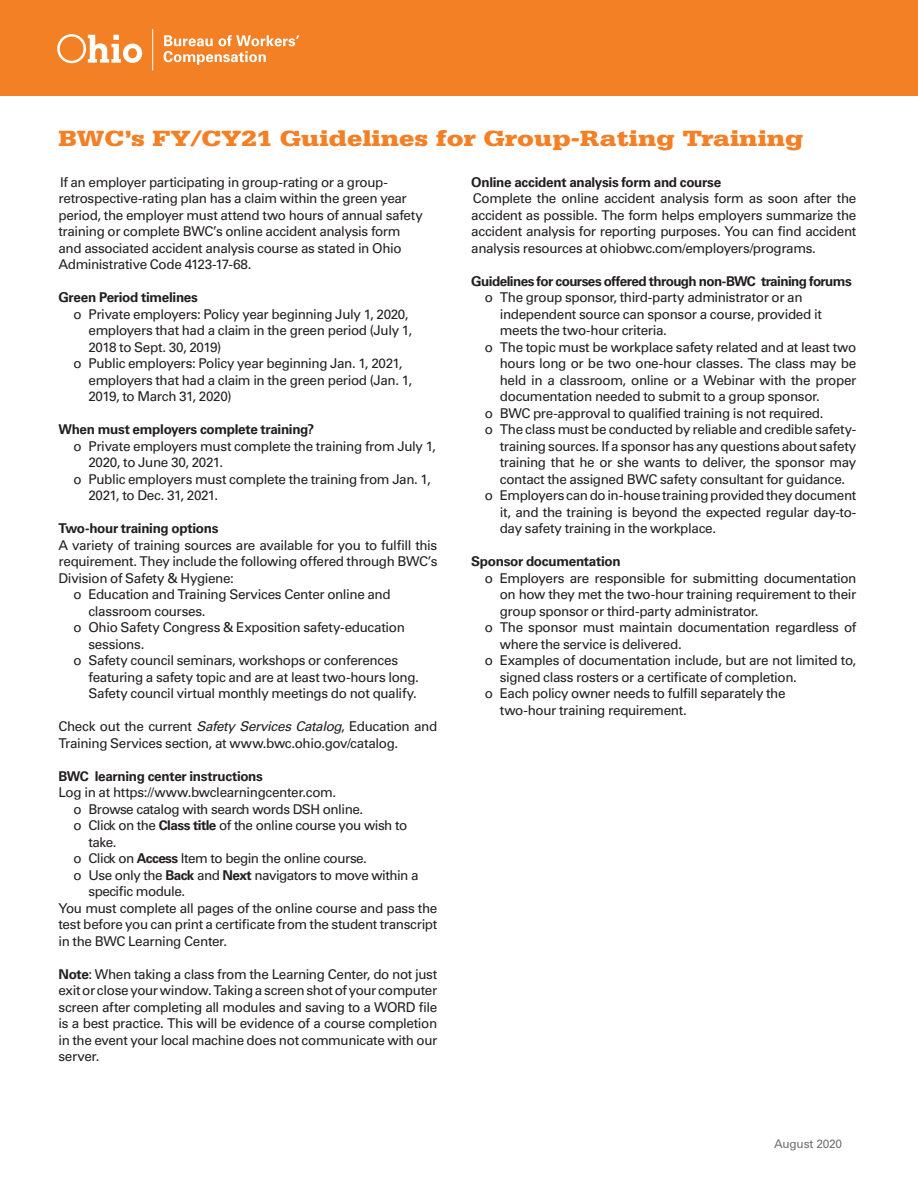
<style>
.page{position:relative;width:918px;height:1188px;background:#fff}
.page>*{position:absolute;margin:0;border:0;box-sizing:border-box;transform-origin:0 0}
.Body{font:900 23.25px "Serifa Std";color:#f48026;scale:1.19 1}
.Body-2{font:13.5px/16.5px "Univers LT Std";letter-spacing:-.03em;color:#231f20}
.Body-3{font:700 13.5px "Univers LT Std";letter-spacing:-.025em;color:#231f20}
.Body-4{font:700 13.5px "Univers LT Std";letter-spacing:-.045em;color:#231f20}
.t1{font:12px "Univers LT Std";letter-spacing:-.02em;color:#717074}
.s1{font-style:italic}
.s2{font-weight:700}
</style>
<div class="page">
<div style="left:0;top:0;width:918px;height:96px;background:#f48026"></div>
<svg style="left:57px;top:34px;width:85px;height:29px"></svg>
<svg style="left:164px;top:35px;width:135px;height:30px"></svg>
<hr style="left:152px;top:29px;width:1px;height:41px;background:#fff">
<p class="Body" style="left:58px;top:124px;width:628px">BWC’s FY/CY21 Guidelines for Group-Rating Training</p>
<p class="Body-3" style="left:471px;top:174px;width:251px">Online accident analysis form and course</p>
<p class="Body-2" style="left:471px;top:190px;width:387px;text-align:justify">Complete the online accident analysis form as soon after the accident as possible. The form helps employers summarize the accident analysis for reporting purposes. You can find accident analysis resources at ohiobwc.com/employers/programs.</p>
<p class="Body-4" style="left:471px;top:273px;width:382px">Guidelines for courses offered through non-BWC training forums</p>
<p class="Body-2" style="left:500px;top:289px;width:324px;text-indent:-15px">o The group sponsor, third-party administrator or an independent source can sponsor a course, provided it meets the two-hour criteria.</p>
<p class="Body-2" style="left:500px;top:339px;width:358px;text-align:justify;text-indent:-15px">o The topic must be workplace safety related and at least two hours long or be two one-hour classes. The class may be held in a classroom, online or a Webinar with the proper documentation needed to submit to a group sponsor.</p>
<p class="Body-2" style="left:485px;top:405px;width:340px">o BWC pre-approval to qualified training is not required.</p>
<p class="Body-2" style="left:500px;top:421px;width:358px;text-align:justify;text-indent:-15px">o The class must be conducted by reliable and credible safety&shy;training sources. If a sponsor has any questions about safety training that he or she wants to deliver, the sponsor may contact the assigned BWC safety consultant for guidance.</p>
<p class="Body-2" style="left:500px;top:487px;width:358px;text-align:justify;text-indent:-15px">o Employers can do in-house training provided they document it, and the training is beyond the expected regular day-to&shy;day safety training in the workplace.</p>
<p class="Body-3" style="left:471px;top:554px;width:151px">Sponsor documentation</p>
<p class="Body-2" style="left:500px;top:570px;width:358px;text-align:justify;text-indent:-15px">o Employers are responsible for submitting documentation on how they met the two-hour training requirement to their group sponsor or third-party administrator.</p>
<p class="Body-2" style="left:500px;top:619px;width:358px;text-indent:-15px">o The sponsor must maintain documentation regardless of where the service is delivered.</p>
<p class="Body-2" style="left:500px;top:652px;width:358px;text-indent:-15px">o Examples of documentation include, but are not limited to, signed class rosters or a certificate of completion.</p>
<p class="Body-2" style="left:485px;top:685px;width:302px">o Each policy owner needs to fulfill separately the</p>
<p class="Body-2" style="left:500px;top:702px;width:189px">two-hour training requirement.</p>
<p class="Body-2" style="left:58px;top:174px;width:366px">If an employer participating in group-rating or a group&shy;retrospective-rating plan has a claim within the green year period, the employer must attend two hours of annual safety training or complete BWC’s online accident analysis form and associated accident analysis course as stated in Ohio Administrative Code 4123-17-68.</p>
<p class="Body-3" style="left:58px;top:290px;width:141px">Green Period timelines</p>
<p class="Body-2" style="left:88px;top:306px;width:325px;text-indent:-15px">o Private employers: Policy year beginning July 1, 2020, employers that had a claim in the green period (July 1,<br>2018 to Sept. 30, 2019)</p>
<p class="Body-2" style="left:88px;top:355px;width:325px;text-indent:-15px">o Public employers: Policy year beginning Jan. 1, 2021, employers that had a claim in the green period (Jan. 1,<br>2019, to March 31, 2020)</p>
<p class="Body-3" style="left:58px;top:422px;width:257px">When must employers complete training?</p>
<p class="Body-2" style="left:88px;top:438px;width:349px;text-indent:-15px">o Private employers must complete the training from July 1,<br>2020, to June 30, 2021.</p>
<p class="Body-2" style="left:88px;top:471px;width:344px;text-indent:-15px">o Public employers must complete the training from Jan. 1,<br>2021, to Dec. 31, 2021.</p>
<p class="Body-3" style="left:58px;top:521px;width:161px">Two-hour training options</p>
<p class="Body-2" style="left:58px;top:537px;width:380px;text-align:justify">A variety of training sources are available for you to fulfill this requirement. They include the following offered through BWC’s Division of Safety &amp; Hygiene:</p>
<p class="Body-2" style="left:88px;top:586px;width:304px;text-indent:-15px">o Education and Training Services Center online and classroom courses.</p>
<p class="Body-2" style="left:88px;top:619px;width:318px;text-indent:-15px">o Ohio Safety Congress &amp; Exposition safety-education sessions.</p>
<p class="Body-2" style="left:88px;top:652px;width:332px;text-indent:-15px">o Safety council seminars, workshops or conferences featuring a safety topic and are at least two-hours long.</p>
<p class="Body-2" style="left:88px;top:685px;width:330px">Safety council virtual monthly meetings do not qualify.</p>
<p class="Body-2" style="left:58px;top:718px;width:380px">Check out the current <span class="s1">Safety Services Catalog</span>, Education and<br>Training Services section, at www.bwc.ohio.gov/catalog.</p>
<p class="Body-3" style="left:58px;top:768px;width:206px">BWC learning center instructions</p>
<p class="Body-2" style="left:58px;top:784px;width:279px">Log in at https://www.bwclearningcenter.com.</p>
<p class="Body-2" style="left:74px;top:801px;width:291px">o Browse catalog with search words DSH online.</p>
<p class="Body-2" style="left:88px;top:817px;width:320px;text-indent:-15px">o Click on the <span class="s2">Class title</span> of the online course you wish to take.</p>
<p class="Body-2" style="left:74px;top:850px;width:295px">o Click on <span class="s2">Access</span> Item to begin the online course.</p>
<p class="Body-2" style="left:88px;top:867px;width:332px;text-indent:-15px">o Use only the <span class="s2">Back</span> and <span class="s2">Next</span> navigators to move within a specific module.</p>
<p class="Body-2" style="left:58px;top:900px;width:380px;text-align:justify">You must complete all pages of the online course and pass the test before you can print a certificate from the student transcript in the BWC Learning Center.</p>
<p class="Body-2" style="left:58px;top:966px;width:380px;text-align:justify"><span class="s2">Note</span>: When taking a class from the Learning Center, do not just exit or close your window. Taking a screen shot of your computer screen after completing all modules and saving to a WORD file is a best practice. This will be evidence of a course completion in the event your local machine does not communicate with our server.</p>
<p class="t1" style="left:774px;top:1137px;width:70px">August 2020</p>
</div>
